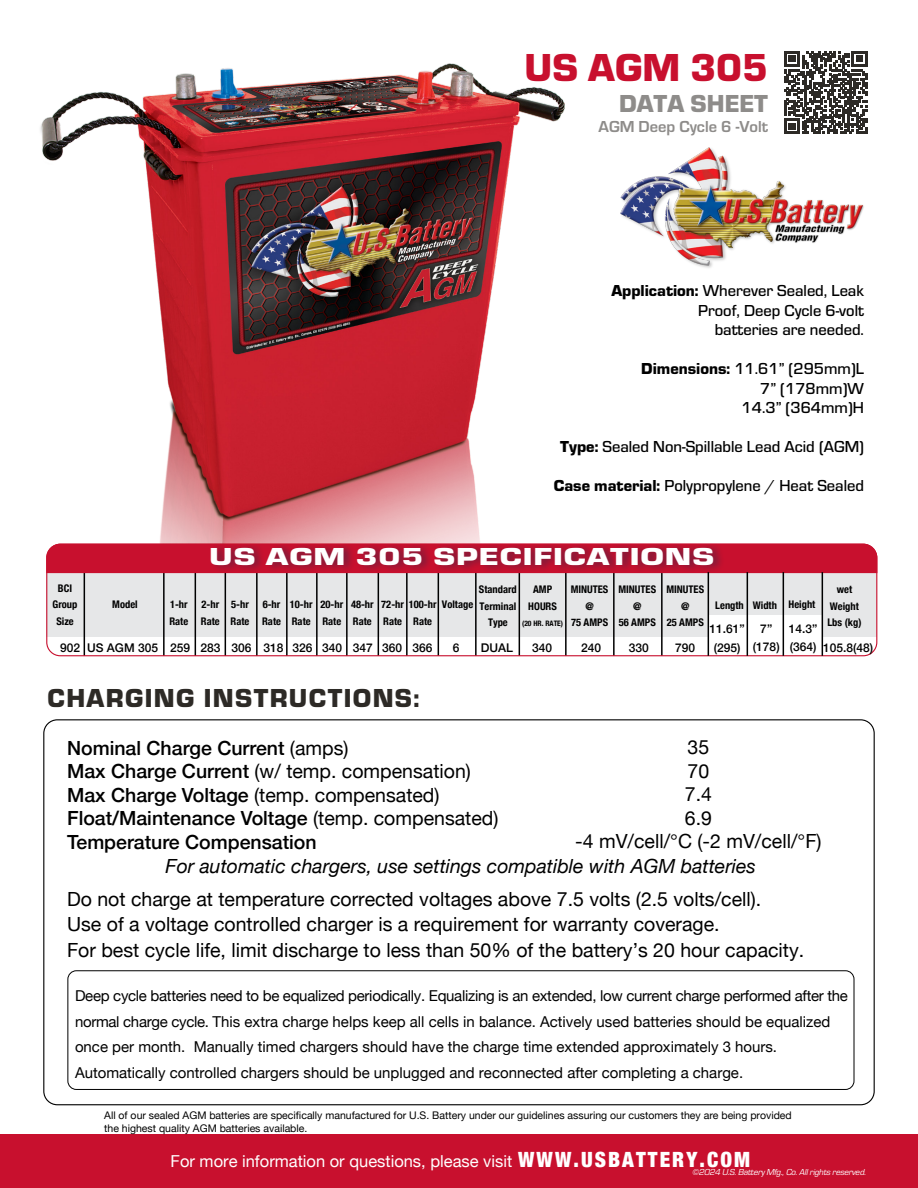
<style>
.page{position:relative;width:918px;height:1188px;background:#fff}
.page>*{position:absolute;margin:0;border:0;box-sizing:border-box;transform-origin:0 0}
.t1{font:900 40.5px "Eurostile";color:#c8102e}
.t2{font:900 27px "Eurostile";letter-spacing:.05em;color:#2d2a26}
.t3{font:900 25.5px "Eurostile";letter-spacing:.025em;color:#fff;scale:1.34 1}
.t4{font:900 25.5px "Eurostile";color:#8e8c8a}
.t5{font:19.5px "Helvetica Neue";color:#000}
.t6{font:500 19.5px "Helvetica Neue";color:#000}
.t7{font:italic 19.5px "Helvetica Neue";color:#000}
.t8{font:500 16.5px "Eurostile";color:#000}
.t9{font:16.5px "Helvetica Neue";color:#fff}
.t10{font:700 16.5px "Eurostile";color:#8e8c8a}
.t11{font:15px/25.5px "Helvetica Neue";color:#000}
.t12{font:500 12px "Helvetica Neue";color:#000}
.t13{font:700 condensed 10.5px/16.5px "Helvetica Neue";color:#000;text-align:center}
.t14{font:10.5px/12.6px "Helvetica Neue";color:#000}
.t15{font:italic 9px "Eurostile";letter-spacing:-.02em;color:#fff}
.t16{font:700 condensed 7.5px "Helvetica Neue";color:#000}
.s1{font-weight:900}
.s2{font-weight:400}
.s3{font-weight:500}
.s4{font-weight:900;font-stretch:condensed;font-size:21px}
</style>
<div class="page">
<img style="left:620px;top:147px;width:244px;height:121px">
<div style="left:0;top:1135px;width:918px;height:53px;background:#c8102e"></div>
<div style="left:67px;top:970px;width:787px;height:120px;border:1px solid #000;border-radius:9px"></div>
<div style="left:47px;top:560px;width:830px;height:77px;background:#e6e7e8"></div>
<hr style="left:84px;top:572px;width:1px;height:84px;background:#000">
<hr style="left:163px;top:572px;width:2px;height:84px;background:#000">
<hr style="left:195px;top:572px;width:1px;height:84px;background:#000">
<hr style="left:225px;top:572px;width:1px;height:84px;background:#000">
<hr style="left:256px;top:572px;width:2px;height:84px;background:#000">
<hr style="left:286px;top:572px;width:2px;height:84px;background:#000">
<hr style="left:316px;top:572px;width:2px;height:84px;background:#000">
<hr style="left:346px;top:572px;width:2px;height:84px;background:#000">
<hr style="left:378px;top:572px;width:1px;height:84px;background:#000">
<hr style="left:406px;top:572px;width:2px;height:84px;background:#000">
<hr style="left:438px;top:572px;width:1px;height:84px;background:#000">
<hr style="left:475px;top:572px;width:2px;height:84px;background:#000">
<hr style="left:519px;top:572px;width:1px;height:84px;background:#000">
<hr style="left:565px;top:572px;width:2px;height:84px;background:#000">
<hr style="left:613px;top:572px;width:2px;height:84px;background:#000">
<hr style="left:661px;top:572px;width:2px;height:84px;background:#000">
<div style="left:46px;top:543px;width:832px;height:31px;background:#c8102e"></div>
<div style="left:209px;top:542px;width:516px;height:32px;background:#00314f;opacity:.4"></div>
<div style="left:709px;top:615px;width:113px;height:43px;background:#fff"></div>
<div style="left:46px;top:544px;width:831px;height:112px;border:1px solid #c8102e;border-radius:14px"></div>
<hr style="left:747px;top:572px;width:1px;height:84px;background:#000">
<hr style="left:783px;top:572px;width:1px;height:84px;background:#000">
<hr style="left:822px;top:572px;width:1px;height:84px;background:#000">
<hr style="left:708px;top:572px;width:1px;height:84px;background:#000">
<img style="left:40px;top:63px;width:533px;height:481px">
<svg style="left:784px;top:51px;width:83px;height:83px"></svg>
<p class="t1" style="left:525px;top:39px;width:245px">US AGM 305</p>
<p class="t4" style="left:619px;top:85px;width:151px">DATA SHEET</p>
<p class="t10" style="left:599px;top:114px;width:171px">AGM Deep Cycle 6 -Volt</p>
<p class="t8" style="left:611px;top:280px;width:254px"><span class="s1">Application:</span> Wherever Sealed, Leak</p>
<p class="t8" style="left:698px;top:299px;width:167px">Proof, Deep Cycle 6-volt</p>
<p class="t8" style="left:715px;top:319px;width:151px">batteries are needed.</p>
<p class="t8" style="left:641px;top:358px;width:224px"><span class="s1">Dimensions:</span> 11.61” (295mm)L</p>
<p class="t8" style="left:760px;top:377px;width:105px">7” (178mm)W</p>
<p class="t8" style="left:742px;top:397px;width:124px">14.3” (364mm)H</p>
<p class="t8" style="left:560px;top:436px;width:305px"><span class="s1">Type:</span> Sealed Non-Spillable Lead Acid (AGM)</p>
<p class="t8" style="left:554px;top:475px;width:312px"><span class="s1">Case material:</span> Polypropylene / Heat Sealed</p>
<p class="t3" style="left:209px;top:538px;width:378px">US AGM 305 SPECIFICATIONS</p>
<p class="t13" style="left:58px;top:579px;width:16px">BCI</p>
<p class="t13" style="left:53px;top:595px;width:26px">Group</p>
<p class="t13" style="left:56px;top:612px;width:19px">Size</p>
<p class="t13" style="left:479px;top:580px;width:39px">Standard</p>
<p class="t13" style="left:480px;top:597px;width:38px">Terminal</p>
<p class="t13" style="left:488px;top:613px;width:21px">Type</p>
<p class="t13" style="left:571px;top:580px;width:39px">MINUTES</p>
<p class="t13" style="left:585px;top:597px;width:10px">@</p>
<p class="t13" style="left:571px;top:613px;width:39px">75 AMPS</p>
<p class="t13" style="left:618px;top:580px;width:39px">MINUTES</p>
<p class="t13" style="left:633px;top:597px;width:10px">@</p>
<p class="t13" style="left:619px;top:613px;width:39px">56 AMPS</p>
<p class="t13" style="left:666px;top:580px;width:39px">MINUTES</p>
<p class="t13" style="left:681px;top:597px;width:10px">@</p>
<p class="t13" style="left:667px;top:613px;width:39px">25 AMPS</p>
<p class="t13" style="left:528px;top:580px;width:30px">AMP<br>HOURS</p>
<p class="t16" style="left:522px;top:617px;width:42px">(20 HR. RATE)</p>
<p class="t13" style="left:837px;top:581px;width:17px">wet</p>
<p class="t13" style="left:830px;top:597px;width:30px">Weight</p>
<p class="t13" style="left:827px;top:614px;width:36px">Lbs (kg)</p>
<p class="t13" style="left:290px;top:596px;width:24px">10-hr</p>
<p class="t13" style="left:715px;top:596px;width:30px">Length</p>
<p class="t13" style="left:753px;top:596px;width:26px">Width</p>
<p class="t13" style="left:789px;top:595px;width:28px">Height</p>
<p class="t13" style="left:292px;top:612px;width:20px">Rate</p>
<p class="t13" style="left:263px;top:596px;width:19px">6-hr</p>
<p class="t13" style="left:262px;top:612px;width:20px">Rate</p>
<p class="t12" style="left:60px;top:638px;width:374px">902 US AGM 305 259 283 306 318 326 340 347 360 366</p>
<p class="t12" style="left:453px;top:638px;width:8px">6</p>
<p class="t12" style="left:481px;top:638px;width:34px">DUAL</p>
<p class="t12" style="left:532px;top:638px;width:22px">340</p>
<p class="t12" style="left:581px;top:638px;width:22px">240</p>
<p class="t12" style="left:629px;top:638px;width:22px">330</p>
<p class="t12" style="left:675px;top:638px;width:22px">790</p>
<p class="t12" style="left:823px;top:638px;width:52px">105.8(48)</p>
<p class="t13" style="left:112px;top:596px;width:27px">Model</p>
<p class="t13" style="left:442px;top:596px;width:33px">Voltage</p>
<p class="t13" style="left:170px;top:596px;width:19px">1-hr</p>
<p class="t13" style="left:169px;top:612px;width:20px">Rate</p>
<p class="t13" style="left:202px;top:596px;width:19px">2-hr</p>
<p class="t13" style="left:201px;top:612px;width:20px">Rate</p>
<p class="t13" style="left:231px;top:596px;width:19px">5-hr</p>
<p class="t13" style="left:231px;top:612px;width:20px">Rate</p>
<p class="t13" style="left:321px;top:596px;width:24px">20-hr</p>
<p class="t13" style="left:322px;top:612px;width:20px">Rate</p>
<p class="t13" style="left:351px;top:596px;width:24px">48-hr</p>
<p class="t13" style="left:353px;top:612px;width:20px">Rate</p>
<p class="t13" style="left:381px;top:596px;width:24px">72-hr</p>
<p class="t13" style="left:383px;top:612px;width:20px">Rate</p>
<p class="t13" style="left:409px;top:596px;width:29px">100-hr</p>
<p class="t13" style="left:413px;top:612px;width:20px">Rate</p>
<p class="t12" style="left:709px;top:619px;width:37px">11.61”</p>
<p class="t12" style="left:714px;top:638px;width:28px">(295)</p>
<p class="t12" style="left:760px;top:619px;width:13px">7”</p>
<p class="t12" style="left:753px;top:637px;width:28px">(178)</p>
<p class="t12" style="left:789px;top:619px;width:30px">14.3”</p>
<p class="t12" style="left:790px;top:637px;width:28px">(364)</p>
<p class="t2" style="left:48px;top:678px;width:373px">CHARGING INSTRUCTIONS:</p>
<p class="t5" style="left:688px;top:733px;width:23px">35</p>
<p class="t5" style="left:688px;top:757px;width:23px">70</p>
<p class="t5" style="left:685px;top:780px;width:29px">7.4</p>
<p class="t5" style="left:685px;top:804px;width:29px">6.9</p>
<p class="t5" style="left:575px;top:827px;width:248px">-4 mV/cell/°C (-2 mV/cell/°F)</p>
<p class="t6" style="left:67px;top:732px;width:283px">Nominal Charge Current <span class="s2">(amps)</span></p>
<p class="t5" style="left:67px;top:757px;width:405px"><span class="s3">Max Charge Current</span> (w/ temp. compensation)</p>
<p class="t5" style="left:67px;top:781px;width:374px"><span class="s3">Max Charge Voltage</span> (temp. compensated)</p>
<p class="t6" style="left:67px;top:802px;width:433px">Float/Maintenance Voltage <span class="s2">(temp. compensated)</span></p>
<p class="t6" style="left:67px;top:826px;width:251px">Temperature Compensation</p>
<p class="t7" style="left:166px;top:852px;width:592px">For automatic chargers, use settings compatible with AGM batteries</p>
<p class="t5" style="left:67px;top:885px;width:696px">Do not charge at temperature corrected voltages above 7.5 volts (2.5 volts/cell).</p>
<p class="t5" style="left:67px;top:910px;width:654px">Use of a voltage controlled charger is a requirement for warranty coverage.</p>
<p class="t5" style="left:67px;top:936px;width:739px">For best cycle life, limit discharge to less than 50% of the battery’s 20 hour capacity.</p>
<p class="t11" style="left:75px;top:984px;width:774px">Deep cycle batteries need to be equalized periodically. Equalizing is an extended, low current charge performed after the normal charge cycle. This extra charge helps keep all cells in balance. Actively used batteries should be equalized once per month. Manually timed chargers should have the charge time extended approximately 3 hours.</p>
<p class="t11" style="left:75px;top:1060px;width:670px">Automatically controlled chargers should be unplugged and reconnected after completing a charge.</p>
<p class="t14" style="left:104px;top:1110px;width:689px">All of our sealed AGM batteries are specifically manufactured for U.S. Battery under our guidelines assuring our customers they are being provided the highest quality AGM batteries available.</p>
<p class="t9" style="left:171px;top:1149px;width:581px">For more information or questions, please visit <span class="s4">WWW.USBATTERY.COM</span></p>
<p class="t15" style="left:693px;top:1166px;width:175px">©2024 U.S. Battery Mfg., Co. All rights reserved.</p>
</div>
